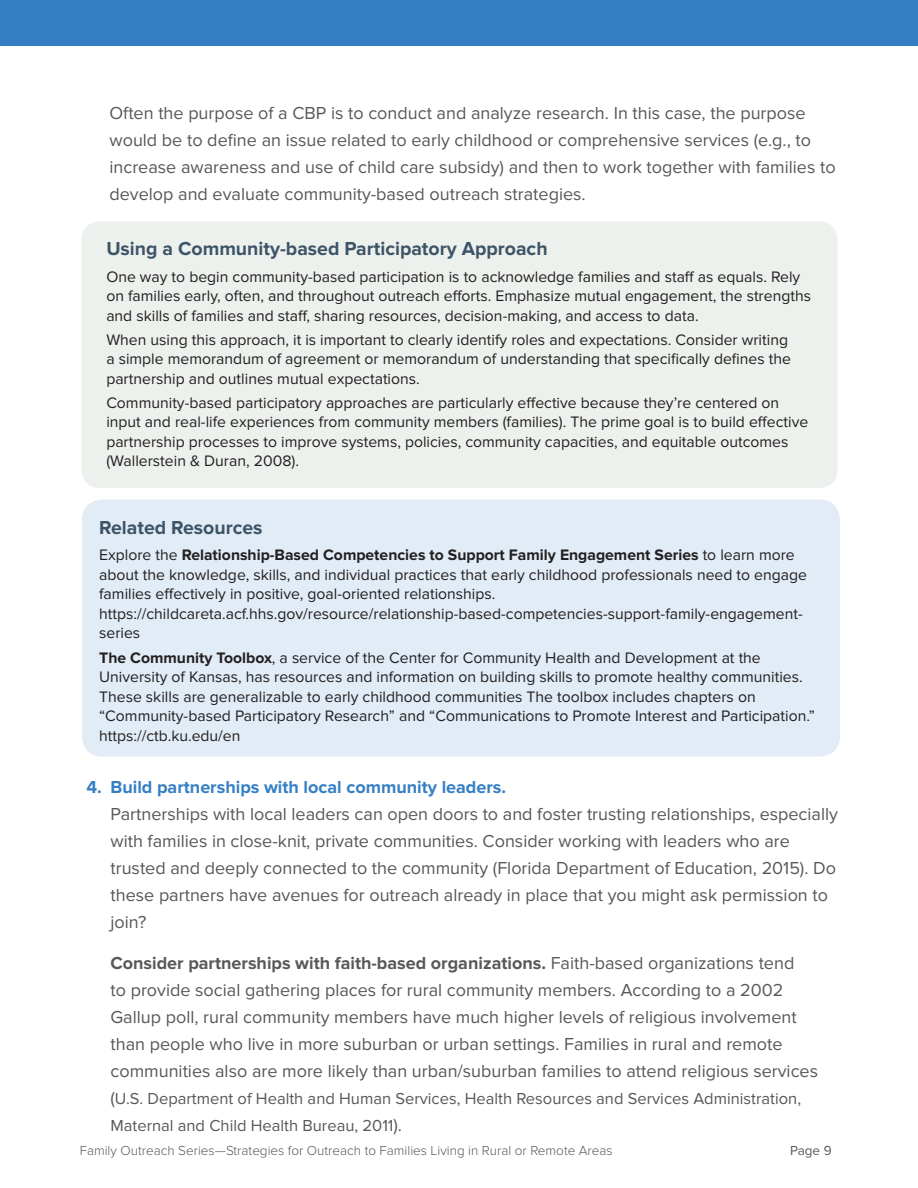
<style>
.page{position:relative;width:918px;height:1188px;background:#fff}
.page>*{position:absolute;margin:0;border:0;box-sizing:border-box;transform-origin:0 0}
.t1{font:700 19.5px "Proxima Nova";color:#3d5467}
.t2{font:18px/27px "Proxima Nova";color:#57585a}
.t3{font:700 18px "Proxima Nova";color:#347fc4}
.t4{font:16.5px/27px "Proxima Nova";color:#57585a}
.t5{font:15.75px/19.5px "Proxima Nova";color:#231f20}
.t6{font:300 13.5px "Proxima Nova";color:#57585a}
.t7{font:13.5px "Proxima Nova";color:#57585a}
.s1{font-weight:700}
.s2{font-size:18px}
</style>
<div class="page">
<div style="left:0;top:0;width:918px;height:45px;background:#347fc4"></div>
<div style="left:82px;top:500px;width:758px;height:257px;background:#e1ecf6;border-radius:20px"></div>
<div style="left:81px;top:221px;width:756px;height:267px;background:#edf1ed;border-radius:18px"></div>
<p class="t2" style="left:110px;top:100px;width:728px">Often the purpose of a CBP is to conduct and analyze research. In this case, the purpose would be to define an issue related to early childhood or comprehensive services (e.g., to increase awareness and use of child care subsidy) and then to work together with families to develop and evaluate community-based outreach strategies.</p>
<h5 class="t1" style="left:106px;top:238px;width:443px">Using a Community-based Participatory Approach</h5>
<p class="t5" style="left:106px;top:267px;width:706px">One way to begin community-based participation is to acknowledge families and staff as equals. Rely on families early, often, and throughout outreach efforts. Emphasize mutual engagement, the strengths and skills of families and staff, sharing resources, decision-making, and access to data.</p>
<p class="t5" style="left:106px;top:330px;width:686px">When using this approach, it is important to clearly identify roles and expectations. Consider writing a simple memorandum of agreement or memorandum of understanding that specifically defines the partnership and outlines mutual expectations.</p>
<p class="t5" style="left:106px;top:393px;width:703px">Community-based participatory approaches are particularly effective because they’re centered on input and real-life experiences from community members (families). The prime goal is to build effective partnership processes to improve systems, policies, community capacities, and equitable outcomes (Wallerstein &amp; Duran, 2008).</p>
<h5 class="t1" style="left:99px;top:516px;width:165px">Related Resources</h5>
<p class="t5" style="left:99px;top:546px;width:709px">Explore the <span class="s1">Relationship-Based Competencies to Support Family Engagement Series</span> to learn more about the knowledge, skills, and individual practices that early childhood professionals need to engage families effectively in positive, goal-oriented relationships. https://childcareta.acf.hhs.gov/resource/relationship-based-competencies-support-family-engagement&shy;series</p>
<p class="t5" style="left:99px;top:648px;width:717px"><span class="s1">The Community Toolbox</span>, a service of the Center for Community Health and Development at the University of Kansas, has resources and information on building skills to promote healthy communities.<br>These skills are generalizable to early childhood communities The toolbox includes chapters on “Community-based Participatory Research” and “Communications to Promote Interest and Participation.” https://ctb.ku.edu/en</p>
<h4 class="t3" style="left:86px;top:777px;width:421px">4. Build partnerships with local community leaders.</h4>
<p class="t2" style="left:110px;top:801px;width:729px">Partnerships with local leaders can open doors to and foster trusting relationships, especially with families in close-knit, private communities. Consider working with leaders who are trusted and deeply connected to the community (Florida Department of Education, 2015). Do these partners have avenues for outreach already in place that you might ask permission to join?</p>
<p class="t2" style="left:110px;top:949px;width:709px"><span class="s1">Consider partnerships with faith-based organizations.</span> Faith-based organizations tend<br>to provide social gathering places for rural community members. According to a 2002<br>Gallup poll, rural community members have much higher levels of religious involvement than people who live in more suburban or urban settings. Families in rural and remote communities also are more likely than urban/suburban families to attend religious services</p>
<p class="t4" style="left:110px;top:1085px;width:692px"><span class="s2">(</span>U.S. Department of Health and Human Services, Health Resources and Services Administration,<br>Maternal and Child Health Bureau, 2011<span class="s2">).</span></p>
<p class="t6" style="left:80px;top:1143px;width:535px">Family Outreach Series—Strategies for Outreach to Families Living in Rural or Remote Areas</p>
<p class="t7" style="left:790px;top:1143px;width:43px">Page 9</p>
</div>
